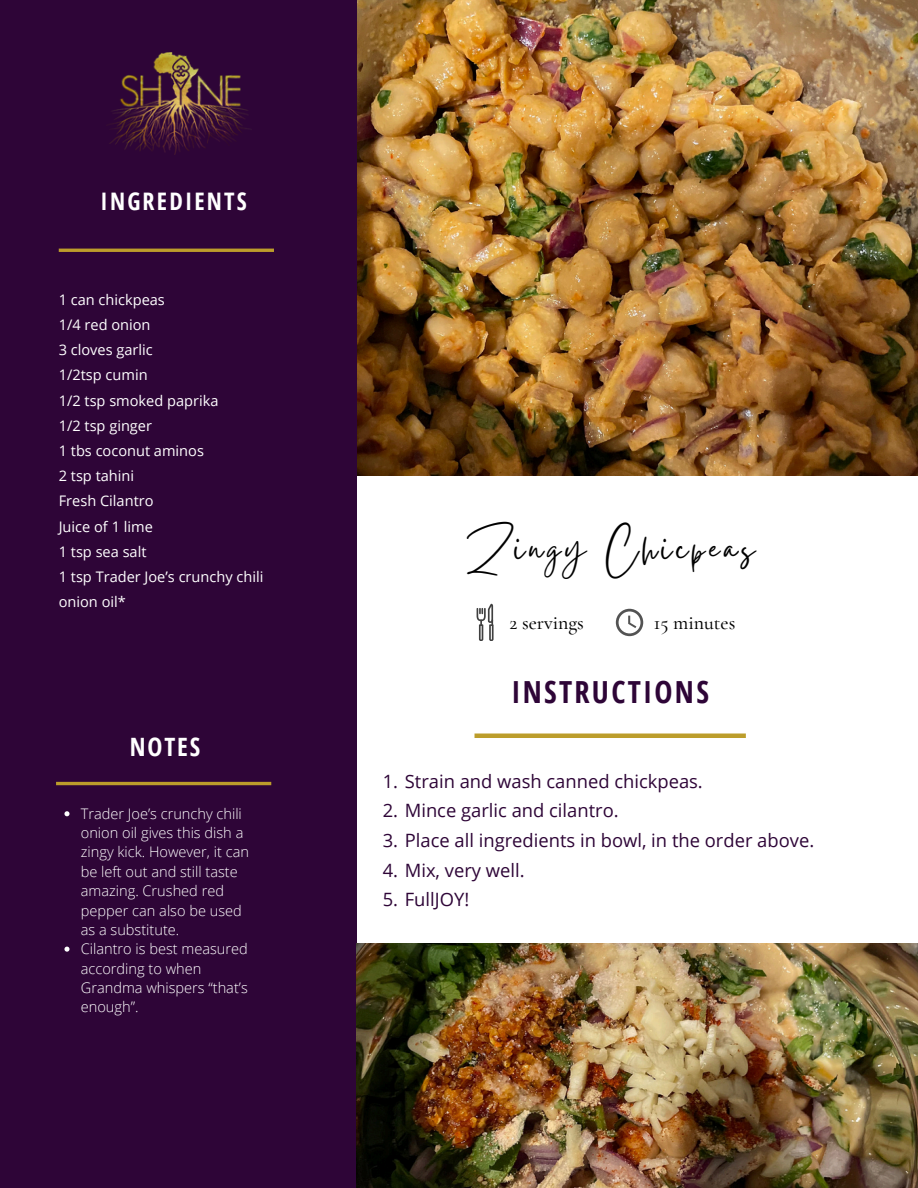
<style>
.page{position:relative;width:918px;height:1188px;background:#fff}
.page>*{position:absolute;margin:0;border:0;box-sizing:border-box;transform-origin:0 0}
.t1{font:46.65px "Gistesy";letter-spacing:.095em;color:#000}
.t2{font:700 30.45px "Open Sans Condensed";letter-spacing:.075em;color:#2e0537}
.t3{font:700 25.35px "Open Sans Condensed";letter-spacing:.07em;color:#fff}
.t4{font:700 24.15px "Open Sans Condensed";letter-spacing:.09em;color:#fff}
.t5{font:500 19.8px "Cormorant Garamond";color:#000}
.t6{font:18.3px "Open Sans";color:#2e0537}
.t7{font:300 14.55px/19.4px "Open Sans";color:#fff}
.t8{font:14.55px/25.2px "Open Sans";color:#fff}
</style>
<div class="page">
<img style="left:356px;top:0;width:562px;height:476px">
<div style="left:0;top:0;width:356px;height:1188px;background:#2e0537"></div>
<hr style="left:56px;top:782px;width:215px;height:3px;background:#bc9d2b">
<hr style="left:59px;top:249px;width:215px;height:3px;background:#bc9d2b">
<svg style="left:616px;top:609px;width:27px;height:27px"></svg>
<svg style="left:477px;top:604px;width:17px;height:37px"></svg>
<hr style="left:475px;top:734px;width:271px;height:4px;background:#bc9d2b">
<svg style="left:64px;top:811px;width:6px;height:5px"></svg>
<svg style="left:64px;top:947px;width:6px;height:5px"></svg>
<img style="left:109px;top:52px;width:140px;height:103px">
<img style="left:356px;top:944px;width:562px;height:244px">
<h1 class="t4" style="left:101px;top:184px;width:148px">INGREDIENTS</h1>
<p class="t8" style="left:59px;top:286px;width:108px">1 can chickpeas</p>
<p class="t8" style="left:59px;top:312px;width:93px">1/4 red onion</p>
<p class="t8" style="left:59px;top:337px;width:96px">3 cloves garlic</p>
<p class="t8" style="left:59px;top:362px;width:90px">1/2tsp cumin</p>
<p class="t8" style="left:59px;top:387px;width:161px">1/2 tsp smoked paprika</p>
<p class="t8" style="left:59px;top:413px;width:95px">1/2 tsp ginger</p>
<p class="t8" style="left:59px;top:438px;width:147px">1 tbs coconut aminos</p>
<h3 class="t8" style="left:59px;top:463px;width:77px">2 tsp tahini</h3>
<p class="t8" style="left:59px;top:488px;width:96px">Fresh Cilantro</p>
<p class="t8" style="left:59px;top:513px;width:96px">Juice of 1 lime</p>
<p class="t8" style="left:59px;top:539px;width:89px">1 tsp sea salt</p>
<p class="t8" style="left:59px;top:564px;width:206px">1 tsp Trader Joe’s crunchy chili onion oil*</p>
<h4 class="t3" style="left:130px;top:729px;width:72px">NOTES</h4>
<h4 class="t7" style="left:81px;top:804px;width:170px">Trader Joe’s crunchy chili onion oil gives this dish a zingy kick. However, it can be left out and still taste amazing. Crushed red pepper can also be used as a substitute.</h4>
<p class="t7" style="left:81px;top:939px;width:169px">Cilantro is best measured according to when<br>Grandma whispers “that’s enough”.</p>
<p class="t1" style="left:465px;top:516px;width:291px">Zingy Chicpeas</p>
<p class="t5" style="left:509px;top:611px;width:76px">2 servings</p>
<h3 class="t5" style="left:654px;top:611px;width:83px">15 minutes</h3>
<p class="t2" style="left:511px;top:670px;width:199px">INSTRUCTIONS</p>
<p class="t6" style="left:383px;top:768px;width:322px">1. Strain and wash canned chickpeas.</p>
<p class="t6" style="left:383px;top:798px;width:237px">2. Mince garlic and cilantro.</p>
<p class="t6" style="left:383px;top:827px;width:433px">3. Place all ingredients in bowl, in the order above.</p>
<p class="t6" style="left:383px;top:857px;width:143px">4. Mix, very well.</p>
<p class="t6" style="left:383px;top:887px;width:88px">5. FullJOY!</p>
</div>
